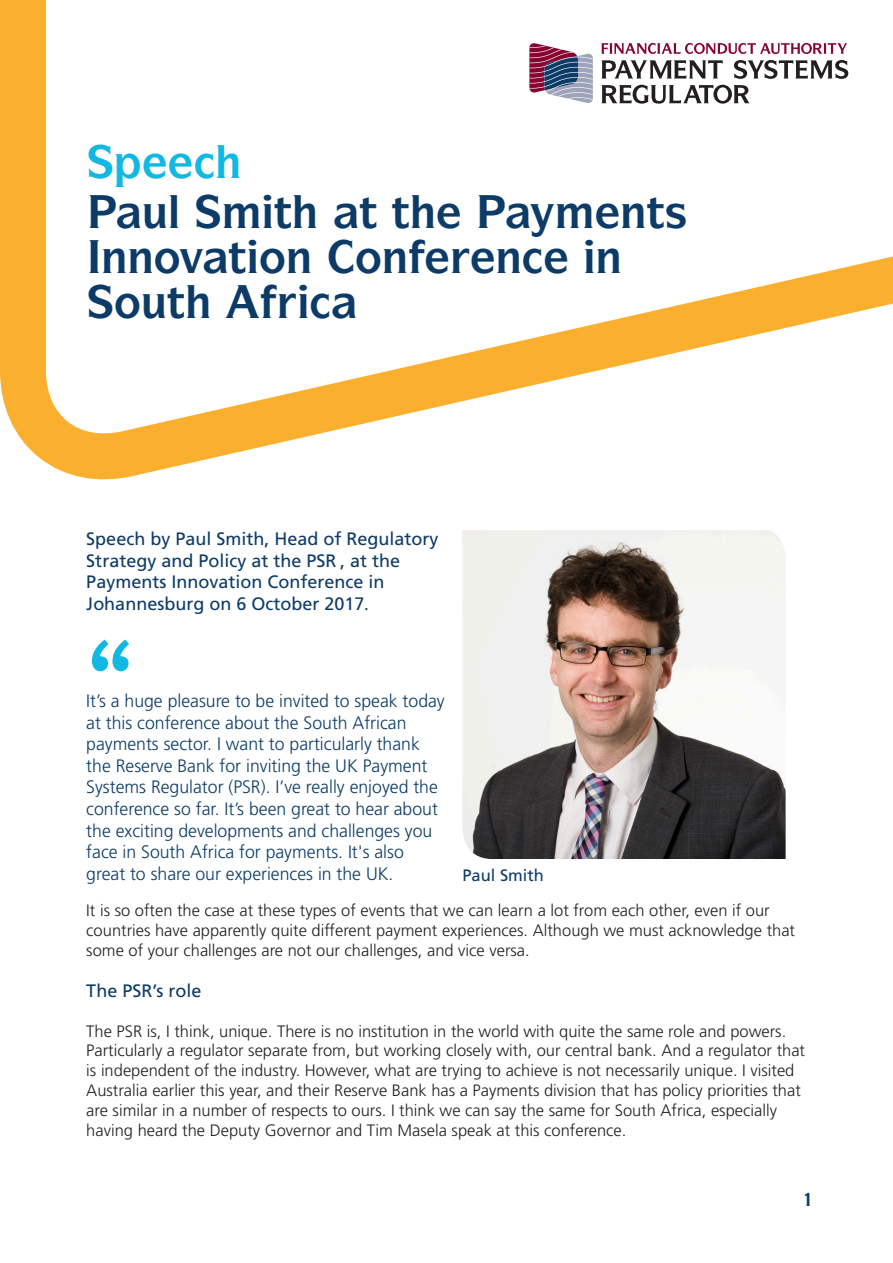
<style>
.page{position:relative;width:893px;height:1263px;background:#fff}
.page>*{position:absolute;margin:0;border:0;box-sizing:border-box;transform-origin:0 0}
.t1{font:700 45px "ITC Symbol Std";color:#0c3b67}
.t2{font:300 18px/21.6px "Frutiger LT Std";color:#0c3b67}
.t3{font:18px/21.6px "Frutiger LT Std";color:#0c3b67}
.t4{font:300 16.5px/19.8px "Frutiger LT Std";color:#231f20}
.t5{font:16.5px "Frutiger LT Std";color:#0c3b67}
.s1{font-family:"Myriad Pro"}
</style>
<div class="page">
<svg style="left:0;top:0;width:893px;height:480px"></svg>
<img style="left:462px;top:530px;width:324px;height:329px">
<svg style="left:601px;top:43px;width:246px;height:11px"></svg>
<svg style="left:529px;top:43px;width:64px;height:61px"></svg>
<svg style="left:601px;top:60px;width:122px;height:19px"></svg>
<svg style="left:734px;top:60px;width:114px;height:19px"></svg>
<svg style="left:601px;top:85px;width:149px;height:19px"></svg>
<svg style="left:88px;top:145px;width:152px;height:42px"></svg>
<svg style="left:196px;top:194px;width:76px;height:34px"></svg>
<svg style="left:294px;top:195px;width:23px;height:33px"></svg>
<svg style="left:335px;top:203px;width:23px;height:25px"></svg>
<svg style="left:89px;top:240px;width:10px;height:33px"></svg>
<svg style="left:204px;top:248px;width:23px;height:25px"></svg>
<svg style="left:249px;top:240px;width:8px;height:33px"></svg>
<svg style="left:329px;top:239px;width:24px;height:34px"></svg>
<svg style="left:88px;top:284px;width:24px;height:34px"></svg>
<svg style="left:187px;top:285px;width:23px;height:33px"></svg>
<svg style="left:226px;top:284px;width:130px;height:34px"></svg>
<svg style="left:89px;top:195px;width:90px;height:33px"></svg>
<svg style="left:409px;top:195px;width:211px;height:78px"></svg>
<h1 class="t1" style="left:274px;top:182px;width:138px">▼ ▼ ▼</h1>
<h1 class="t1" style="left:620px;top:182px;width:68px">■▼▲</h1>
<h1 class="t1" style="left:101px;top:227px;width:309px">■■□❖ ▼ □■ □■</h1>
<h1 class="t1" style="left:114px;top:272px;width:73px">□◆▼</h1>
<p class="t3" style="left:86px;top:528px;width:354px">Speech by Paul Smith, Head of Regulatory Strategy and Policy at the PSR , at the Payments Innovation Conference in Johannesburg on 6 October 2017<span class="s1">.</span></p>
<p class="t2" style="left:86px;top:690px;width:360px">It’s a huge pleasure to be invited to speak today at this conference about the South African payments sector. I want to particularly thank the Reserve Bank for inviting the UK Payment Systems Regulator (PSR). I’ve really enjoyed the conference so far. It’s been great to hear about the exciting developments and challenges you face in South Africa for payments. It's also great to share our experiences in the UK.</p>
<p class="t5" style="left:462px;top:865px;width:83px">Paul Smith</p>
<p class="t4" style="left:86px;top:901px;width:710px">It is so often the case at these types of events that we can learn a lot from each other, even if our countries have apparently quite different payment experiences. Although we must acknowledge that some of your challenges are not our challenges, and vice versa.</p>
<p class="t3" style="left:86px;top:980px;width:117px">The PSR’s role</p>
<p class="t4" style="left:86px;top:1021px;width:720px">The PSR is, I think, unique. There is no institution in the world with quite the same role and powers.<br>Particularly a regulator separate from, but working closely with, our central bank. And a regulator that is independent of the industry. However, what are trying to achieve is not necessarily unique. I visited Australia earlier this year, and their Reserve Bank has a Payments division that has policy priorities that are similar in a number of respects to ours. I think we can say the same for South Africa, especially having heard the Deputy Governor and Tim Masela speak at this conference.</p>
</div>
